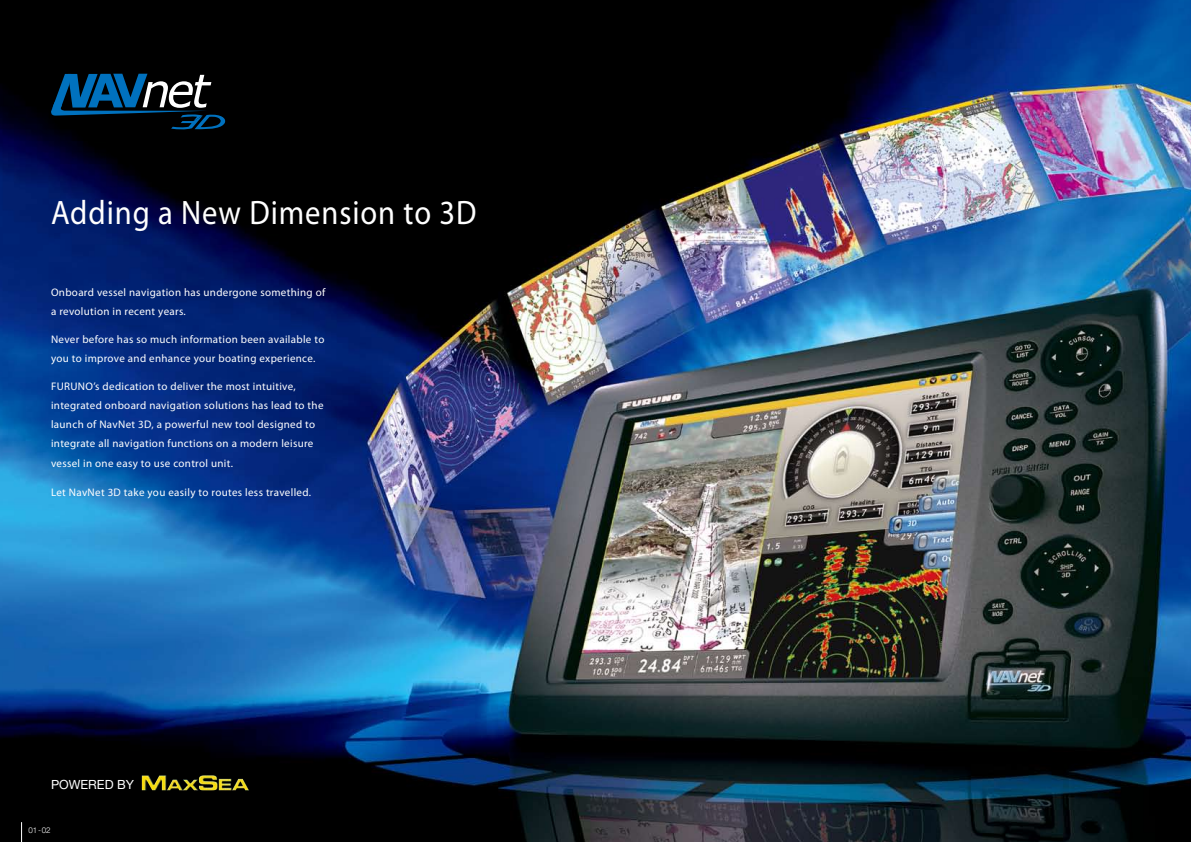
<style>
.page{position:relative;width:1191px;height:842px;background:#fff}
.page>*{position:absolute;margin:0;border:0;box-sizing:border-box;transform-origin:0 0}
.t1{font:34px "Myriad Pro";letter-spacing:.03em;color:#fff;scale:.9 1}
.t2{font:12.6px "Helvetica Neue";color:#fff}
.t3{font:11px/19.2px "Myriad Pro";letter-spacing:.03em;color:#fff}
.t4{font:300 8px "Helvetica Neue";color:#fff}
</style>
<div class="page">
<img style="left:0;top:0;width:1191px;height:842px">
<svg style="left:21px;top:822px;width:1px;height:20px"></svg>
<img style="left:142px;top:775px;width:107px;height:15px">
<svg style="left:51px;top:74px;width:174px;height:55px;background:#133349"></svg>
<h1 class="t1" style="left:51px;top:192px;width:474px">Adding a New Dimension to 3D</h1>
<p class="t3" style="left:51px;top:282px;width:276px">Onboard vessel navigation has undergone something of a revolution in recent years.</p>
<p class="t3" style="left:51px;top:329px;width:275px">Never before has so much information been available to you to improve and enhance your boating experience.</p>
<p class="t3" style="left:51px;top:376px;width:274px">FURUNO’s dedication to deliver the most intuitive, integrated onboard navigation solutions has lead to the launch of NavNet 3D, a powerful new tool designed to integrate all navigation functions on a modern leisure vessel in one easy to use control unit.</p>
<p class="t3" style="left:51px;top:482px;width:262px">Let NavNet 3D take you easily to routes less travelled.</p>
<p class="t2" style="left:51px;top:777px;width:84px">POWERED BY</p>
<p class="t4" style="left:28px;top:825px;width:24px">01-02</p>
</div>
